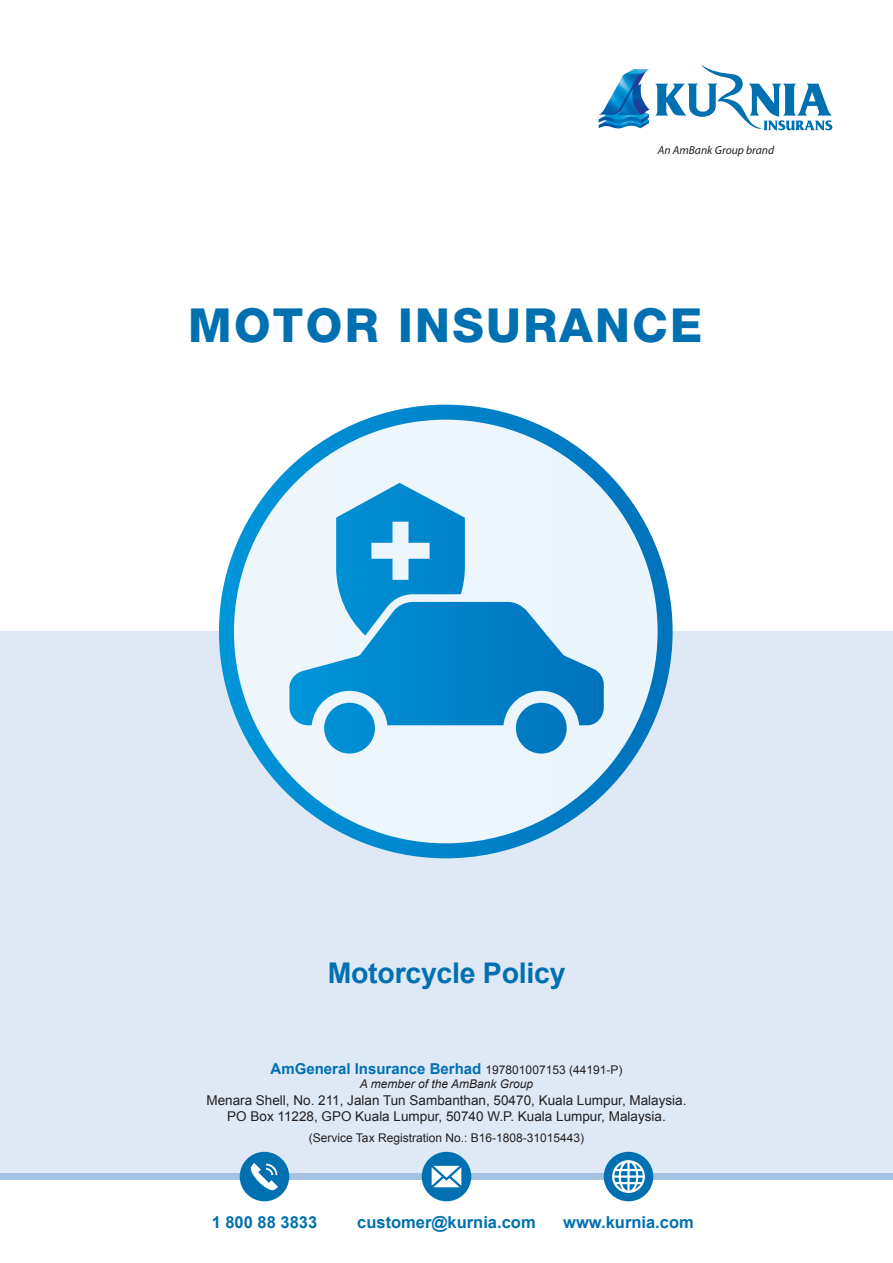
<style>
.page{position:relative;width:893px;height:1263px;background:#fff}
.page>*{position:absolute;margin:0;border:0;box-sizing:border-box;transform-origin:0 0}
.t1{font:800 46.95px "Helvetica Neue LT Std";letter-spacing:.05em;color:#0070b1}
.t2{font:700 28.5px "Arial";letter-spacing:-.01em;color:#0070b1}
.t3{font:700 16.5px "Arial";color:#0070b1}
.t4{font:700 15px "Arial";color:#0070b1}
.t5{font:13.5px/16.2px "Arial";color:#231f20;text-align:center}
.t6{font:12px "Arial";color:#231f20}
.t7{font:italic 12px "Arial";color:#231f20}
.t8{font:italic 11.7px "Myriad Pro";color:#231f20}
.s1{font-weight:400;font-size:12px;color:#231f20}
</style>
<div class="page">
<div style="left:0;top:631px;width:893px;height:545px;background:#dfe9f5"></div>
<div style="left:0;top:1173px;width:893px;height:6px;background:#a6c2e1"></div>
<div style="left:604px;top:1152px;width:49px;height:49px;background:#0070b1;border-radius:50%"></div>
<svg style="left:612px;top:1160px;width:33px;height:33px"></svg>
<div style="left:422px;top:1152px;width:49px;height:49px;background:#0070b1;border-radius:50%"></div>
<svg style="left:432px;top:1166px;width:29px;height:21px"></svg>
<div style="left:240px;top:1152px;width:49px;height:49px;background:#0070b1;border-radius:50%"></div>
<svg style="left:251px;top:1163px;width:27px;height:27px"></svg>
<svg style="left:655px;top:64px;width:177px;height:66px"></svg>
<img style="left:598px;top:69px;width:51px;height:60px">
<svg style="left:219px;top:405px;width:454px;height:453px"></svg>
<div style="left:324px;top:703px;width:51px;height:50px;background:#008ed4;border-radius:25px"></div>
<div style="left:516px;top:703px;width:51px;height:50px;background:#0079c2;border-radius:25px"></div>
<svg style="left:289px;top:483px;width:315px;height:242px;background:#73bce3"></svg>
<p class="t8" style="left:658px;top:143px;width:118px">An AmBank Group brand</p>
<h1 class="t1" style="left:188px;top:298px;width:516px">MOTOR INSURANCE</h1>
<h2 class="t2" style="left:328px;top:954px;width:239px">Motorcycle Policy</h2>
<p class="t4" style="left:271px;top:1059px;width:353px">AmGeneral Insurance Berhad <span class="s1">197801007153 (44191-P)</span></p>
<p class="t7" style="left:360px;top:1076px;width:175px">A member of the AmBank Group</p>
<p class="t5" style="left:206px;top:1092px;width:482px">Menara Shell, No. 211, Jalan Tun Sambanthan, 50470, Kuala Lumpur, Malaysia.<br>PO Box 11228, GPO Kuala Lumpur, 50740 W.P. Kuala Lumpur, Malaysia.</p>
<p class="t6" style="left:309px;top:1129px;width:277px">(Service Tax Registration No.: B16-1808-31015443)</p>
<p class="t3" style="left:212px;top:1211px;width:107px">1 800 88 3833</p>
<p class="t3" style="left:357px;top:1211px;width:180px">customer@kurnia.com</p>
<p class="t3" style="left:563px;top:1211px;width:132px">www.kurnia.com</p>
</div>
